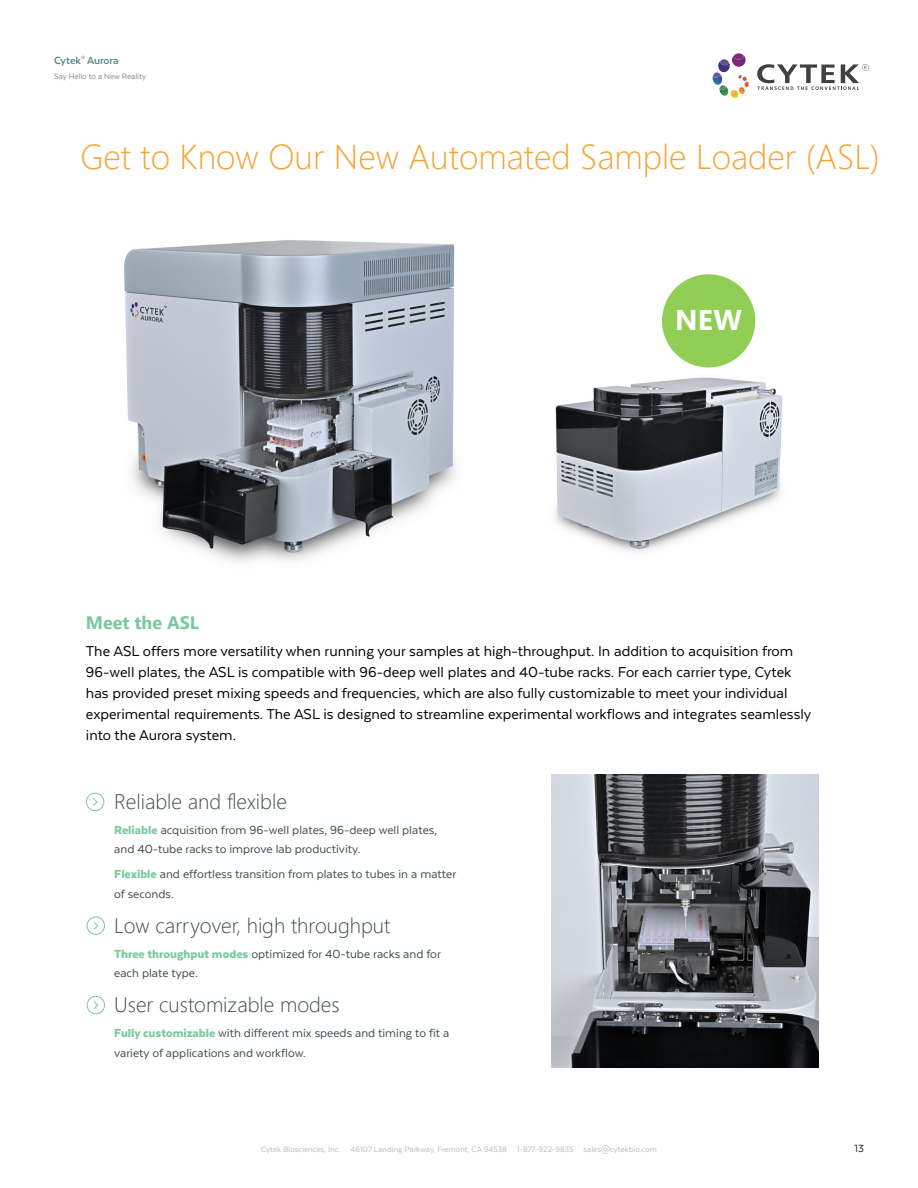
<style>
.page{position:relative;width:918px;height:1188px;background:#fff}
.page>*{position:absolute;margin:0;border:0;box-sizing:border-box;transform-origin:0 0}
.t1{font:300 34.5px "Segoe UI";color:#f3a536}
.TECH-Body{font:700 28.5px "Segoe UI";color:#fff}
.TECH-Body-2{font:300 21px "Segoe UI";color:#3f4851}
.TECH-Body-3{font:700 18px "Segoe UI";color:#79c99e}
.TECH-Body-4{font:16.5px/21px "Texta";color:#000}
.TECH-Body-5{font:13.5px/19.5px "Texta";color:#3f4851}
.t2{font:700 12px "Texta";color:#508484}
.t3{font:12px "Texta";color:#231f20}
.t4{font:9px "Texta";color:#b6bbc0}
.t5{font:9px "Texta";color:#81868a}
.s1{font-weight:900;color:#79c99e}
</style>
<div class="page">
<svg style="left:712px;top:53px;width:37px;height:45px"></svg>
<svg style="left:757px;top:64px;width:112px;height:26px"></svg>
<img style="left:124px;top:240px;width:332px;height:322px">
<img style="left:555px;top:347px;width:228px;height:205px">
<div style="left:662px;top:274px;width:93px;height:93px;background:#91ce55;border-radius:50%"></div>
<img style="left:551px;top:774px;width:267px;height:294px">
<svg style="left:86px;top:793px;width:18px;height:18px"></svg>
<svg style="left:87px;top:916px;width:18px;height:19px"></svg>
<svg style="left:87px;top:996px;width:18px;height:18px"></svg>
<p class="t2" style="left:54px;top:54px;width:66px">Cytek<sup>®</sup> Aurora</p>
<p class="t5" style="left:54px;top:72px;width:94px">Say Hello to a New Reality</p>
<p class="t1" style="left:80px;top:124px;width:801px">Get to Know Our New Automated Sample Loader (ASL)</p>
<p class="TECH-Body" style="left:675px;top:293px;width:68px">NEW</p>
<p class="TECH-Body-3" style="left:86px;top:606px;width:115px">Meet the ASL</p>
<p class="TECH-Body-4" style="left:86px;top:640px;width:727px">The ASL offers more versatility when running your samples at high-throughput. In addition to acquisition from 96-well plates, the ASL is compatible with 96-deep well plates and 40-tube racks. For each carrier type, Cytek has provided preset mixing speeds and frequencies, which are also fully customizable to meet your individual experimental requirements. The ASL is designed to streamline experimental workflows and integrates seamlessly into the Aurora system.</p>
<p class="TECH-Body-2" style="left:114px;top:782px;width:174px">Reliable and flexible</p>
<p class="TECH-Body-5" style="left:114px;top:820px;width:324px"><span class="s1">Reliable</span> acquisition from 96-well plates, 96-deep well plates, and 40-tube racks to improve lab productivity.</p>
<p class="TECH-Body-5" style="left:114px;top:864px;width:343px"><span class="s1">Flexible</span> and effortless transition from plates to tubes in a matter of seconds.</p>
<p class="TECH-Body-2" style="left:114px;top:906px;width:278px">Low carryover, high throughput</p>
<p class="TECH-Body-5" style="left:114px;top:944px;width:328px"><span class="s1">Three throughput modes</span> optimized for 40-tube racks and for each plate type.</p>
<p class="TECH-Body-2" style="left:114px;top:985px;width:227px">User customizable modes</p>
<p class="TECH-Body-5" style="left:114px;top:1023px;width:337px"><span class="s1">Fully customizable</span> with different mix speeds and timing to fit a variety of applications and workflow.</p>
<p class="t4" style="left:261px;top:1145px;width:397px">Cytek Biosciences, Inc. 46107 Landing Parkway, Fremont, CA 94538 1-877-922-9835 sales@cytekbio.com</p>
<p class="t3" style="left:855px;top:1142px;width:11px">13</p>
</div>
